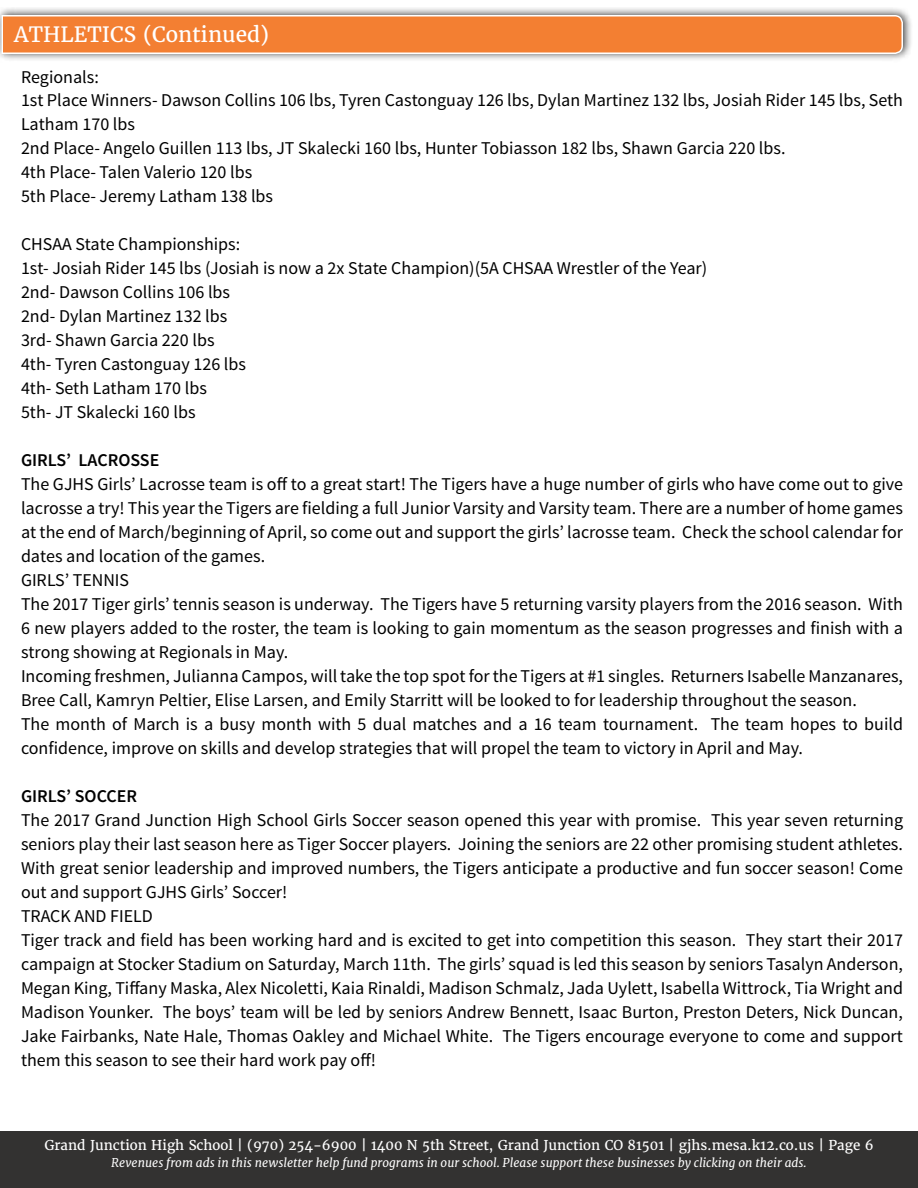
<style>
.page{position:relative;width:918px;height:1188px;background:#fff}
.page>*{position:absolute;margin:0;border:0;box-sizing:border-box;transform-origin:0 0}
.t1{font:21px "Merriweather";color:#fff}
.t2{font:18px/24px "Source Sans Pro";color:#000}
.t3{font:600 18px "Source Sans Pro";color:#000}
.t4{font:13.5px "Merriweather";color:#fff}
.t5{font:italic 12px "Merriweather";color:#fff}
</style>
<div class="page">
<div style="left:0;top:1131px;width:918px;height:57px;background:#333231"></div>
<div style="left:0;top:7px;width:913px;height:55px;background:#000;opacity:.75"></div>
<svg style="left:1px;top:14px;width:903px;height:41px"></svg>
<p class="t1" style="left:14px;top:22px;width:256px">ATHLETICS (Continued)</p>
<p class="t2" style="left:21px;top:65px;width:884px">Regionals:<br>1st Place Winners- Dawson Collins 106 lbs, Tyren Castonguay 126 lbs, Dylan Martinez 132 lbs, Josiah Rider 145 lbs, Seth Latham 170 lbs<br>2nd Place- Angelo Guillen 113 lbs, JT Skalecki 160 lbs, Hunter Tobiasson 182 lbs, Shawn Garcia 220 lbs.<br>4th Place- Talen Valerio 120 lbs<br>5th Place- Jeremy Latham 138 lbs</p>
<p class="t2" style="left:21px;top:233px;width:688px">CHSAA State Championships:<br>1st- Josiah Rider 145 lbs (Josiah is now a 2x State Champion)(5A CHSAA Wrestler of the Year)<br>2nd- Dawson Collins 106 lbs<br>2nd- Dylan Martinez 132 lbs<br>3rd- Shawn Garcia 220 lbs<br>4th- Tyren Castonguay 126 lbs<br>4th- Seth Latham 170 lbs<br>5th- JT Skalecki 160 lbs</p>
<p class="t3" style="left:21px;top:449px;width:140px">GIRLS’ LACROSSE</p>
<p class="t2" style="left:21px;top:473px;width:884px">The GJHS Girls’ Lacrosse team is off to a great start! The Tigers have a huge number of girls who have come out to give lacrosse a try! This year the Tigers are fielding a full Junior Varsity and Varsity team. There are a number of home games at the end of March/beginning of April, so come out and support the girls’ lacrosse team. Check the school calendar for dates and location of the games.<br>GIRLS’ TENNIS<br>The 2017 Tiger girls’ tennis season is underway. The Tigers have 5 returning varsity players from the 2016 season. With 6 new players added to the roster, the team is looking to gain momentum as the season progresses and finish with a strong showing at Regionals in May.<br>Incoming freshmen, Julianna Campos, will take the top spot for the Tigers at #1 singles. Returners Isabelle Manzanares, Bree Call, Kamryn Peltier, Elise Larsen, and Emily Starritt will be looked to for leadership throughout the season.<br>The month of March is a busy month with 5 dual matches and a 16 team tournament. The team hopes to build confidence, improve on skills and develop strategies that will propel the team to victory in April and May.</p>
<p class="t3" style="left:21px;top:785px;width:118px">GIRLS’ SOCCER</p>
<p class="t2" style="left:21px;top:809px;width:884px">The 2017 Grand Junction High School Girls Soccer season opened this year with promise. This year seven returning seniors play their last season here as Tiger Soccer players. Joining the seniors are 22 other promising student athletes.<br>With great senior leadership and improved numbers, the Tigers anticipate a productive and fun soccer season! Come out and support GJHS Girls’ Soccer!<br>TRACK AND FIELD<br>Tiger track and field has been working hard and is excited to get into competition this season. They start their 2017 campaign at Stocker Stadium on Saturday, March 11th. The girls’ squad is led this season by seniors Tasalyn Anderson, Megan King, Tiffany Maska, Alex Nicoletti, Kaia Rinaldi, Madison Schmalz, Jada Uylett, Isabella Wittrock, Tia Wright and Madison Younker. The boys’ team will be led by seniors Andrew Bennett, Isaac Burton, Preston Deters, Nick Duncan, Jake Fairbanks, Nate Hale, Thomas Oakley and Michael White. The Tigers encourage everyone to come and support them this season to see their hard work pay off!</p>
<p class="t4" style="left:44px;top:1137px;width:831px">Grand Junction High School | (970) 254-6900 | 1400 N 5th Street, Grand Junction CO 81501 | gjhs.mesa.k12.co.us | Page 6</p>
<p class="t5" style="left:111px;top:1155px;width:697px">Revenues from ads in this newsletter help fund programs in our school. Please support these businesses by clicking on their ads.</p>
</div>
